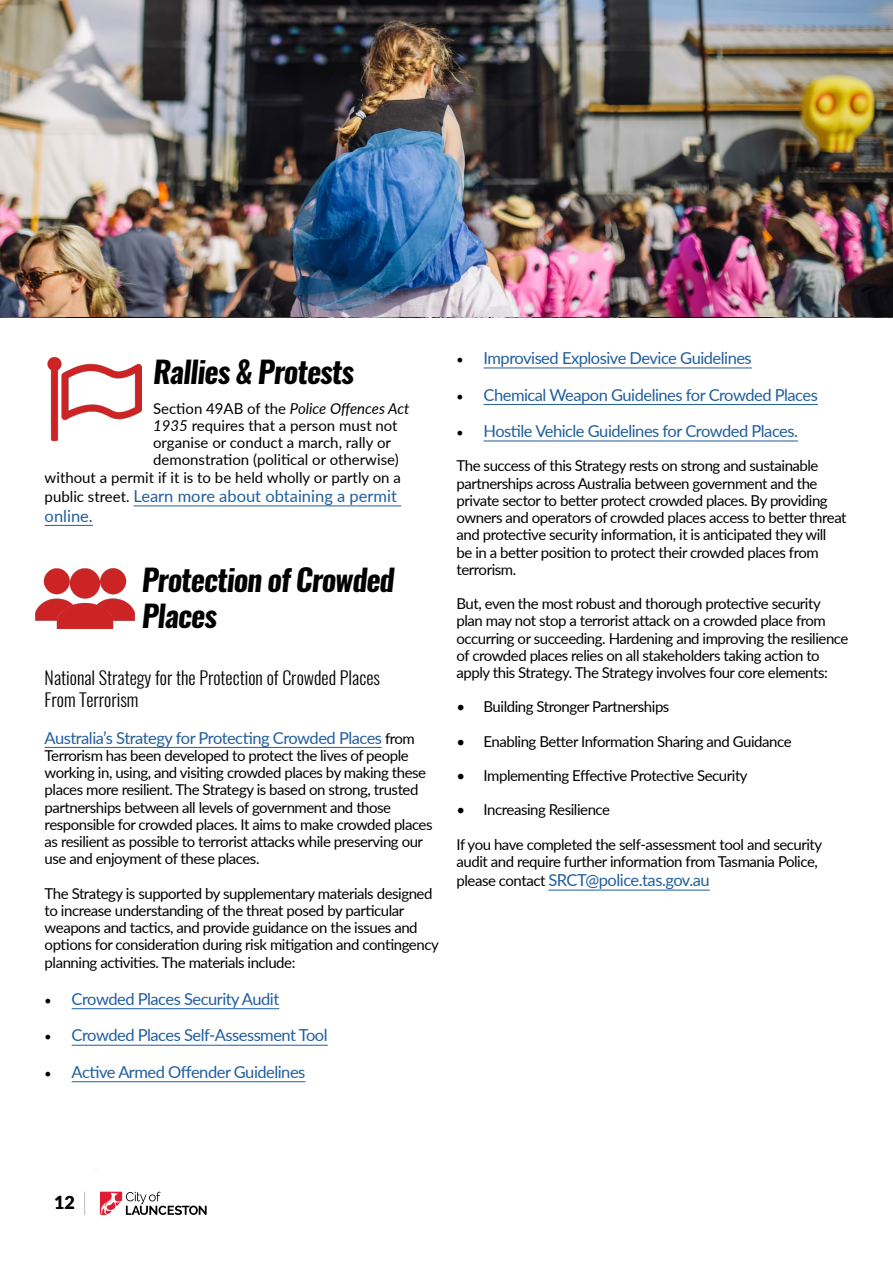
<style>
.page{position:relative;width:893px;height:1263px;background:#fff}
.page>*{position:absolute;margin:0;border:0;box-sizing:border-box;transform-origin:0 0}
.t1{font:italic 700 30px/36px "Oswald";letter-spacing:-.03em;color:#000}
.t2{font:300 18px/21.6px "Oswald";color:#000}
.t3{font:900 18px "Lato";color:#000}
.t4{font:16.5px "Lato";letter-spacing:-.03em;color:#215e9e}
.t5{font:16.5px/19.5px "Lato";color:#215e9e}
.t6{font:15px/17.2px "Lato";letter-spacing:-.03em;color:#000}
.t7{font:15px "Lato";color:#000}
.t8{font:italic 15px "Lato";color:#000}
.s1{font-style:normal}
.s2{font-style:italic}
.s3{font-size:15px;color:#000}
.s4{font-family:"Minion Pro";font-size:18px;color:#000}
</style>
<div class="page">
<svg style="left:100px;top:1192px;width:107px;height:23px"></svg>
<svg style="left:84px;top:1192px;width:1px;height:23px"></svg>
<hr style="left:134px;top:505px;width:267px;height:1px;background:#215e9e">
<hr style="left:45px;top:525px;width:48px;height:1px;background:#215e9e">
<hr style="left:45px;top:747px;width:337px;height:1px;background:#215e9e">
<hr style="left:72px;top:1008px;width:207px;height:1px;background:#215e9e">
<hr style="left:72px;top:1045px;width:256px;height:1px;background:#215e9e">
<hr style="left:72px;top:1081px;width:233px;height:1px;background:#215e9e">
<hr style="left:484px;top:368px;width:268px;height:1px;background:#215e9e">
<hr style="left:484px;top:404px;width:334px;height:1px;background:#215e9e">
<hr style="left:484px;top:441px;width:314px;height:1px;background:#215e9e">
<hr style="left:548px;top:890px;width:162px;height:1px;background:#215e9e">
<img style="left:0;top:0;width:893px;height:317px">
<img style="left:47px;top:356px;width:95px;height:86px">
<img style="left:35px;top:568px;width:100px;height:61px">
<h1 class="t1" style="left:153px;top:354px;width:203px">Rallies &amp; Protests</h1>
<p class="t8" style="left:153px;top:397px;width:258px"><span class="s1">Section 49AB of the</span> Police Offences Act</p>
<p class="t7" style="left:153px;top:415px;width:246px"><span class="s2">1935</span> requires that a person must not</p>
<p class="t7" style="left:153px;top:432px;width:239px">organise or conduct a march, rally or</p>
<p class="t7" style="left:153px;top:449px;width:247px">demonstration (political or otherwise)</p>
<p class="t7" style="left:45px;top:466px;width:358px">without a permit if it is to be held wholly or partly on a</p>
<p class="t5" style="left:45px;top:486px;width:354px"><span class="s3">public street.</span> Learn more about obtaining a permit online.</p>
<h1 class="t1" style="left:142px;top:562px;width:254px">Protection of Crowded<br>Places</h1>
<p class="t2" style="left:45px;top:667px;width:337px">National Strategy for the Protection of Crowded Places<br>From Terrorism</p>
<p class="t4" style="left:45px;top:726px;width:372px">Australia’s Strategy for Protecting Crowded Places <span class="s3">from</span></p>
<p class="t6" style="left:45px;top:746px;width:389px">Terrorism has been developed to protect the lives of people working in, using, and visiting crowded places by making these places more resilient. The Strategy is based on strong, trusted partnerships between all levels of government and those responsible for crowded places. It aims to make crowded places as resilient as possible to terrorist attacks while preserving our use and enjoyment of these places.</p>
<p class="t6" style="left:45px;top:884px;width:396px">The Strategy is supported by supplementary materials designed to increase understanding of the threat posed by particular weapons and tactics, and provide guidance on the issues and options for consideration during risk mitigation and contingency planning activities. The materials include:</p>
<p class="t4" style="left:45px;top:987px;width:236px"><span class="s4">•</span> Crowded Places Security Audit</p>
<p class="t4" style="left:45px;top:1023px;width:285px"><span class="s4">•</span> Crowded Places Self-Assessment Tool</p>
<p class="t4" style="left:45px;top:1060px;width:262px"><span class="s4">•</span> Active Armed Offender Guidelines</p>
<p class="t4" style="left:457px;top:346px;width:297px"><span class="s4">•</span> Improvised Explosive Device Guidelines</p>
<p class="t4" style="left:457px;top:383px;width:363px"><span class="s4">•</span> Chemical Weapon Guidelines for Crowded Places</p>
<p class="t4" style="left:457px;top:419px;width:343px"><span class="s4">•</span> Hostile Vehicle Guidelines for Crowded Places.</p>
<p class="t6" style="left:457px;top:457px;width:392px">The success of this Strategy rests on strong and sustainable partnerships across Australia between government and the private sector to better protect crowded places. By providing owners and operators of crowded places access to better threat and protective security information, it is anticipated they will<br>be in a better position to protect their crowded places from terrorism.</p>
<p class="t6" style="left:457px;top:594px;width:393px">But, even the most robust and thorough protective security plan may not stop a terrorist attack on a crowded place from occurring or succeeding. Hardening and improving the resilience of crowded places relies on all stakeholders taking action to apply this Strategy. The Strategy involves four core elements:</p>
<p class="t6" style="left:457px;top:698px;width:214px">• Building Stronger Partnerships</p>
<p class="t6" style="left:457px;top:732px;width:337px">• Enabling Better Information Sharing and Guidance</p>
<p class="t6" style="left:457px;top:766px;width:293px">• Implementing Effective Protective Security</p>
<p class="t6" style="left:457px;top:800px;width:155px">• Increasing Resilience</p>
<p class="t6" style="left:457px;top:835px;width:367px">If you have completed the self-assessment tool and security audit and require further information from Tasmania Police,</p>
<p class="t4" style="left:457px;top:868px;width:255px"><span class="s3">please contact</span> SRCT@police.tas.gov.au</p>
<p class="t3" style="left:54px;top:1189px;width:22px">12</p>
</div>
